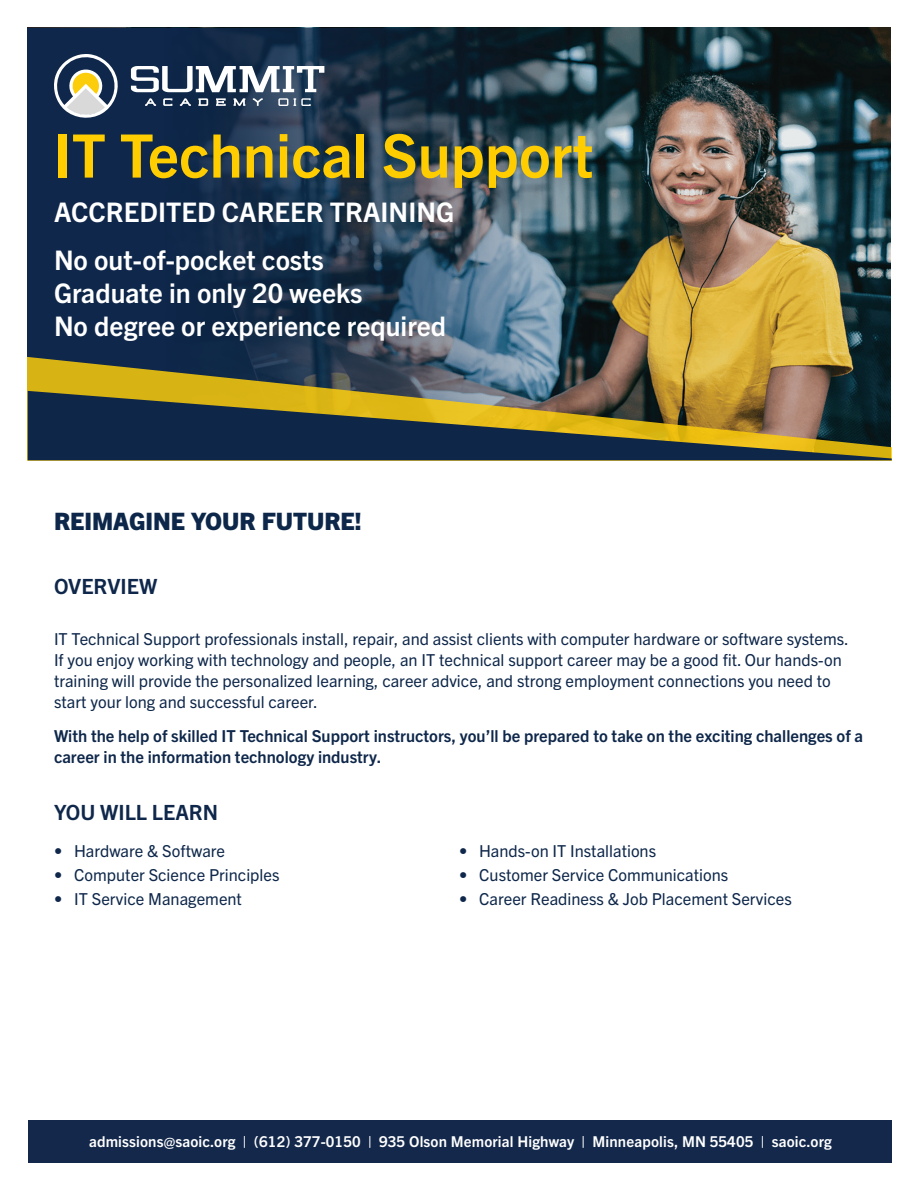
<style>
.page{position:relative;width:918px;height:1188px;background:#fff}
.page>*{position:absolute;margin:0;border:0;box-sizing:border-box;transform-origin:0 0}
.t1{font:700 60px "Trade Gothic Next LT Pro";color:#ffcd00}
.t2{font:700 27px "Trade Gothic Next LT Pro";color:#fff}
.t3{font:800 24px "Trade Gothic Next LT Pro";color:#0d274a}
.t4{font:700 21px "Trade Gothic Next LT Pro";color:#0e274a}
.t5{font:16.5px/21px "Trade Gothic Next LT Pro";color:#0e274a}
.t6{font:700 16.5px/21px "Trade Gothic Next LT Pro";color:#0e274a}
.t7{font:700 15px "Trade Gothic Next LT Pro";letter-spacing:.01em;color:#fff}
</style>
<div class="page">
<div style="left:28px;top:1120px;width:864px;height:43px;background:#13284b"></div>
<img style="left:28px;top:28px;width:863px;height:327px">
<svg style="left:54px;top:54px;width:66px;height:66px"></svg>
<svg style="left:131px;top:66px;width:193px;height:26px"></svg>
<svg style="left:234px;top:98px;width:11px;height:8px"></svg>
<svg style="left:216px;top:98px;width:10px;height:8px"></svg>
<svg style="left:198px;top:98px;width:10px;height:8px"></svg>
<svg style="left:278px;top:98px;width:10px;height:8px"></svg>
<svg style="left:163px;top:98px;width:9px;height:8px"></svg>
<svg style="left:180px;top:98px;width:11px;height:8px"></svg>
<svg style="left:145px;top:98px;width:11px;height:8px"></svg>
<svg style="left:253px;top:98px;width:10px;height:8px"></svg>
<svg style="left:294px;top:98px;width:17px;height:8px"></svg>
<svg style="left:28px;top:355px;width:863px;height:36px;background:#746f49"></svg>
<svg style="left:28px;top:391px;width:864px;height:69px;background:#55563c"></svg>
<p class="t1" style="left:54px;top:114px;width:541px">IT Technical Support</p>
<p class="t2" style="left:54px;top:194px;width:402px">ACCREDITED CAREER TRAINING</p>
<p class="t2" style="left:54px;top:241px;width:271px">No out-of-pocket costs</p>
<p class="t2" style="left:54px;top:274px;width:310px">Graduate in only 20 weeks</p>
<p class="t2" style="left:54px;top:307px;width:394px">No degree or experience required</p>
<p class="t3" style="left:54px;top:504px;width:309px">REIMAGINE YOUR FUTURE!</p>
<p class="t4" style="left:54px;top:571px;width:105px">OVERVIEW</p>
<p class="t5" style="left:54px;top:627px;width:796px">IT Technical Support professionals install, repair, and assist clients with computer hardware or software systems.<br>If you enjoy working with technology and people, an IT technical support career may be a good fit. Our hands-on training will provide the personalized learning, career advice, and strong employment connections you need to start your long and successful career.</p>
<p class="t6" style="left:54px;top:725px;width:811px">With the help of skilled IT Technical Support instructors, you’ll be prepared to take on the exciting challenges of a career in the information technology industry.</p>
<p class="t4" style="left:54px;top:798px;width:166px">YOU WILL LEARN</p>
<p class="t5" style="left:54px;top:839px;width:173px">• Hardware &amp; Software</p>
<p class="t5" style="left:54px;top:863px;width:227px">• Computer Science Principles</p>
<p class="t5" style="left:54px;top:887px;width:190px">• IT Service Management</p>
<p class="t5" style="left:459px;top:839px;width:199px">• Hands-on IT Installations</p>
<p class="t5" style="left:459px;top:863px;width:271px">• Customer Service Communications</p>
<p class="t5" style="left:459px;top:887px;width:334px">• Career Readiness &amp; Job Placement Services</p>
<p class="t7" style="left:89px;top:1131px;width:744px">admissions@saoic.org | (612) 377-0150 | 935 Olson Memorial Highway | Minneapolis, MN 55405 | saoic.org</p>
</div>
